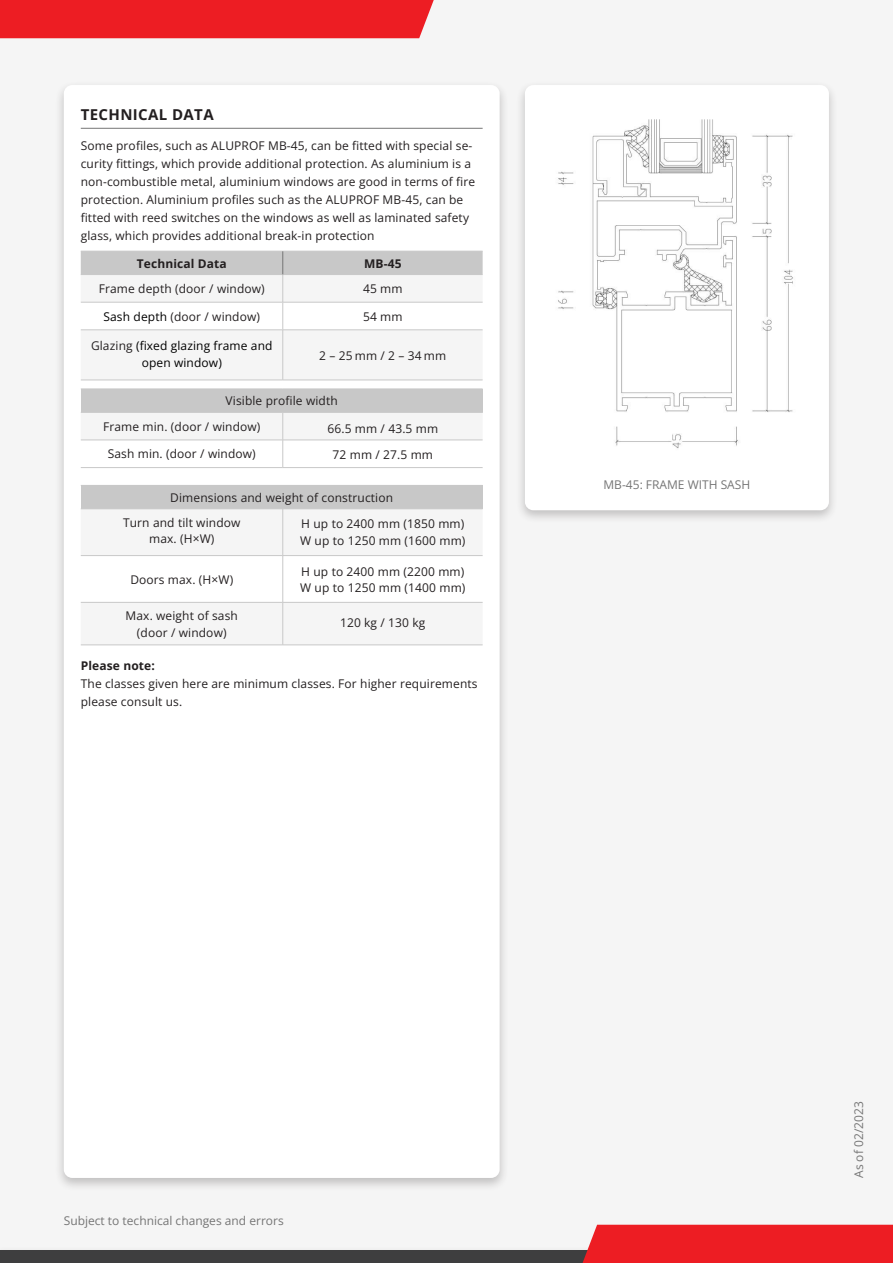
<style>
.page{position:relative;width:893px;height:1263px;background:#f5f5f5}
.page>*{position:absolute;margin:0;border:0;box-sizing:border-box;transform-origin:0 0}
.t1{font:700 15px "Open Sans";letter-spacing:.025em;color:#231f20}
.Hinweistext{font:12px/18px "Open Sans";letter-spacing:.01em;color:#231f20}
.Tabellentext{font:12px "Open Sans";letter-spacing:.01em;color:#231f20}
.Hinweistext-2{font:12px "Open Sans";color:#757575}
.Tabellentext-2{font:12px/16.5px "Open Sans";letter-spacing:.01em;color:#000;text-align:center}
.Tabellentext-3{font:700 12px "Open Sans";letter-spacing:.01em;color:#231f20}
.s1{color:#000}
.s2{color:#231f20}
.s3{font-weight:700}
</style>
<div class="page">
<div style="left:0;top:1250px;width:893px;height:13px;background:#3e3e3f"></div>
<div style="left:583px;top:1225px;width:310px;height:38px;background:#ed1d23"></div>
<div style="left:55px;top:80px;width:454px;height:1111px;background:#231f20;opacity:.25"></div>
<div style="left:64px;top:85px;width:436px;height:1093px;background:#fff;border-radius:9px"></div>
<hr style="left:81px;top:128px;width:402px;height:1px;background:#757575">
<hr style="left:81px;top:380px;width:202px;height:1px;background:#c8c8c8">
<hr style="left:283px;top:380px;width:200px;height:1px;background:#c8c8c8">
<svg style="left:81px;top:251px;width:402px;height:129px"></svg>
<div style="left:81px;top:389px;width:402px;height:23px;background:#c8c8c8"></div>
<hr style="left:81px;top:467px;width:202px;height:1px;background:#c8c8c8">
<hr style="left:283px;top:467px;width:200px;height:1px;background:#c8c8c8">
<svg style="left:81px;top:412px;width:402px;height:55px"></svg>
<div style="left:81px;top:485px;width:402px;height:24px;background:#c8c8c8"></div>
<svg style="left:81px;top:509px;width:402px;height:136px;fill:#f5f5f5"></svg>
<hr style="left:81px;top:555px;width:202px;height:1px;background:#c8c8c8">
<hr style="left:283px;top:555px;width:200px;height:1px;background:#c8c8c8">
<hr style="left:81px;top:602px;width:202px;height:1px;background:#c8c8c8">
<hr style="left:283px;top:602px;width:200px;height:1px;background:#c8c8c8">
<hr style="left:81px;top:645px;width:202px;height:1px;background:#c8c8c8">
<hr style="left:283px;top:645px;width:200px;height:1px;background:#c8c8c8">
<hr style="left:283px;top:509px;width:1px;height:46px;background:#c8c8c8">
<hr style="left:283px;top:556px;width:1px;height:46px;background:#c8c8c8">
<hr style="left:283px;top:602px;width:1px;height:43px;background:#c8c8c8">
<div style="left:516px;top:80px;width:322px;height:444px;background:#231f20;opacity:.25"></div>
<div style="left:525px;top:85px;width:304px;height:425px;background:#fff;border-radius:9px"></div>
<img style="left:558px;top:119px;width:235px;height:330px">
<div style="left:0;top:0;width:434px;height:38px;background:#ed1d23"></div>
<p class="t1" style="left:81px;top:104px;width:134px">TECHNICAL DATA</p>
<p class="Hinweistext" style="left:81px;top:137px;width:396px">Some profiles, such as ALUPROF MB-45, can be fitted with special se&shy;curity fittings, which provide additional protection. As aluminium is a non-combustible metal, aluminium windows are good in terms of fire protection. Aluminium profiles such as the ALUPROF MB-45, can be fitted with reed switches on the windows as well as laminated safety glass, which provides additional break-in protection</p>
<p class="Tabellentext-3" style="left:137px;top:255px;width:91px">Technical Data</p>
<p class="Tabellentext-3" style="left:364px;top:255px;width:39px">MB-45</p>
<p class="Tabellentext" style="left:99px;top:281px;width:168px">Frame depth (door / window)</p>
<p class="Tabellentext" style="left:363px;top:281px;width:41px">45 mm</p>
<p class="Tabellentext" style="left:103px;top:308px;width:158px"><span class="s1">Sash depth</span> (door / window)</p>
<p class="Tabellentext" style="left:363px;top:308px;width:41px">54 mm</p>
<p class="Tabellentext-2" style="left:91px;top:337px;width:183px"><span class="s2">Glazing</span> (fixed glazing frame and open window)</p>
<p class="Tabellentext" style="left:319px;top:347px;width:129px">2 – 25 mm / 2 – 34 mm</p>
<p class="Tabellentext" style="left:226px;top:393px;width:114px">Visible profile width</p>
<p class="Tabellentext" style="left:103px;top:418px;width:159px">Frame min. (door / window)</p>
<p class="Tabellentext" style="left:327px;top:420px;width:112px">66.5 mm / 43.5 mm</p>
<p class="Tabellentext" style="left:108px;top:445px;width:150px">Sash min. (door / window)</p>
<p class="Tabellentext" style="left:333px;top:446px;width:102px">72 mm / 27.5 mm</p>
<p class="Tabellentext" style="left:170px;top:489px;width:224px">Dimensions and weight of construction</p>
<p class="Tabellentext" style="left:123px;top:514px;width:119px">Turn and tilt window</p>
<p class="Tabellentext" style="left:149px;top:531px;width:67px">max. (H×W)</p>
<p class="Tabellentext" style="left:301px;top:516px;width:165px">H up to 2400 mm (1850 mm)</p>
<p class="Tabellentext" style="left:300px;top:532px;width:167px">W up to 1250 mm (1600 mm)</p>
<p class="Tabellentext" style="left:130px;top:571px;width:104px">Doors max. (H×W)</p>
<p class="Tabellentext" style="left:301px;top:563px;width:165px">H up to 2400 mm (2200 mm)</p>
<p class="Tabellentext" style="left:300px;top:579px;width:167px">W up to 1250 mm (1400 mm)</p>
<p class="Tabellentext" style="left:126px;top:608px;width:114px">Max. weight of sash</p>
<p class="Tabellentext" style="left:137px;top:624px;width:91px">(door / window)</p>
<p class="Tabellentext" style="left:340px;top:614px;width:87px">120 kg / 130 kg</p>
<p class="Hinweistext" style="left:81px;top:657px;width:398px"><span class="s3">Please note:<br></span>The classes given here are minimum classes. For higher requirements please consult us.</p>
<p class="Hinweistext-2" style="left:603px;top:476px;width:148px">MB-45: FRAME WITH SASH</p>
<p class="Hinweistext-2" style="left:64px;top:1212px;width:221px">Subject to technical changes and errors</p>
<p class="Hinweistext-2" style="left:851px;top:1178px;width:78px;rotate:-90deg">As of 02/2023</p>
</div>
